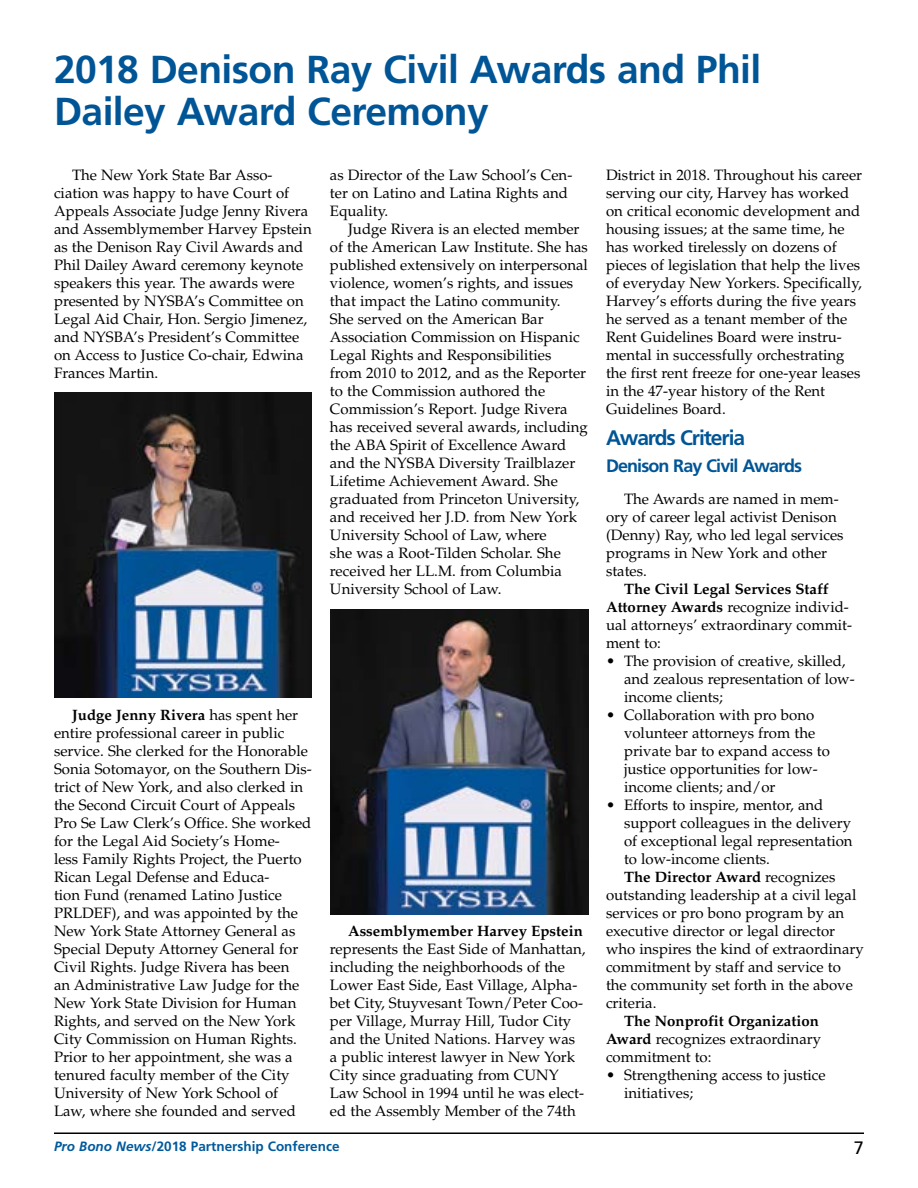
<style>
.page{position:relative;width:918px;height:1188px;background:#fff}
.page>*{position:absolute;margin:0;border:0;box-sizing:border-box;transform-origin:0 0}
.t1{font:700 39px/42px "Frutiger";letter-spacing:-.015em;color:#005596}
.t2{font:700 21px "Frutiger";letter-spacing:-.05em;color:#005596}
.t3{font:700 18px "Frutiger";letter-spacing:-.05em;color:#005596}
.t4{font:18px "Frutiger";color:#000}
.t5{font:15px/18px "Palatino";color:#000}
.t6{font:700 15px "Palatino";color:#000}
.t7{font:700 13.5px "Frutiger";color:#005a9c}
.s1{font-weight:700}
.s2{font-weight:400}
.s3{font-style:italic}
</style>
<div class="page">
<hr style="left:54px;top:1132px;width:810px;height:2px;background:#000">
<img style="left:54px;top:392px;width:258px;height:306px">
<img style="left:330px;top:609px;width:258px;height:306px">
<h1 class="t1" style="left:54px;top:49px;width:709px">2018 Denison Ray Civil Awards and Phil<br>Dailey Award Ceremony</h1>
<p class="t5" style="left:54px;top:166px;width:259px;text-indent:18px">The New York State Bar Asso&shy;ciation was happy to have Court of Appeals Associate Judge Jenny Rivera and Assemblymember Harvey Epstein as the Denison Ray Civil Awards and Phil Dailey Award ceremony keynote speakers this year. The awards were presented by NYSBA’s Committee on Legal Aid Chair, Hon. Sergio Jimenez, and NYSBA’s President’s Committee on Access to Justice Co-chair, Edwina Frances Martin.</p>
<p class="t5" style="left:330px;top:166px;width:244px">as Director of the Law School’s Cen&shy;ter on Latino and Latina Rights and<br>Equality.</p>
<p class="t5" style="left:330px;top:220px;width:260px;text-indent:18px">Judge Rivera is an elected member of the American Law Institute. She has published extensively on interpersonal violence, women’s rights, and issues that impact the Latino community.<br>She served on the American Bar Association Commission on Hispanic Legal Rights and Responsibilities<br>from 2010 to 2012, and as the Reporter to the Commission authored the Commission’s Report. Judge Rivera has received several awards, including the ABA Spirit of Excellence Award and the NYSBA Diversity Trailblazer Lifetime Achievement Award. She graduated from Princeton University, and received her J.D. from New York University School of Law, where<br>she was a Root-Tilden Scholar. She received her LL.M. from Columbia University School of Law.</p>
<p class="t5" style="left:606px;top:166px;width:258px">District in 2018. Throughout his career serving our city, Harvey has worked on critical economic development and housing issues; at the same time, he has worked tirelessly on dozens of pieces of legislation that help the lives of everyday New Yorkers. Specifically, Harvey’s efforts during the five years he served as a tenant member of the Rent Guidelines Board were instru&shy;mental in successfully orchestrating the first rent freeze for one-year leases in the 47-year history of the Rent Guidelines Board.</p>
<h2 class="t2" style="left:606px;top:425px;width:141px">Awards Criteria</h2>
<p class="t3" style="left:606px;top:456px;width:198px">Denison Ray Civil Awards</p>
<p class="t5" style="left:606px;top:490px;width:239px;text-indent:18px">The Awards are named in mem&shy;ory of career legal activist Denison (Denny) Ray, who led legal services programs in New York and other states.</p>
<p class="t5" style="left:606px;top:580px;width:248px;text-indent:18px"><span class="s1">The Civil Legal Services Staff<br>Attorney Awards</span> recognize individ&shy;ual attorneys’ extraordinary commit&shy;ment to:</p>
<p class="t5" style="left:624px;top:652px;width:232px;text-indent:-18px">• The provision of creative, skilled, and zealous representation of low&shy;income clients;</p>
<p class="t5" style="left:624px;top:706px;width:207px;text-indent:-18px">• Collaboration with pro bono volunteer attorneys from the private bar to expand access to justice opportunities for low&shy;income clients; and/or</p>
<p class="t5" style="left:606px;top:796px;width:219px">• Efforts to inspire, mentor, and</p>
<p class="t5" style="left:624px;top:814px;width:229px">support colleagues in the delivery</p>
<p class="t5" style="left:624px;top:832px;width:230px">of exceptional legal representation</p>
<p class="t5" style="left:624px;top:850px;width:148px">to low-income clients.</p>
<p class="t6" style="left:624px;top:868px;width:213px">The Director Award <span class="s2">recognizes</span></p>
<p class="t5" style="left:606px;top:886px;width:252px">outstanding leadership at a civil legal</p>
<p class="t5" style="left:606px;top:904px;width:240px">services or pro bono program by an</p>
<p class="t5" style="left:606px;top:922px;width:231px">executive director or legal director</p>
<p class="t5" style="left:606px;top:940px;width:259px">who inspires the kind of extraordinary</p>
<p class="t5" style="left:606px;top:958px;width:237px">commitment by staff and service to</p>
<p class="t5" style="left:606px;top:976px;width:248px">the community set forth in the above</p>
<p class="t5" style="left:606px;top:994px;width:52px">criteria.</p>
<p class="t5" style="left:606px;top:1012px;width:217px;text-indent:18px"><span class="s1">The Nonprofit Organization<br>Award</span> recognizes extraordinary commitment to:</p>
<p class="t5" style="left:624px;top:1066px;width:203px;text-indent:-18px">• Strengthening access to justice initiatives;</p>
<p class="t5" style="left:54px;top:706px;width:259px;text-indent:18px"><span class="s1">Judge Jenny Rivera</span> has spent her entire professional career in public service. She clerked for the Honorable Sonia Sotomayor, on the Southern Dis&shy;trict of New York, and also clerked in the Second Circuit Court of Appeals Pro Se Law Clerk’s Office. She worked for the Legal Aid Society’s Home-<br>less Family Rights Project, the Puerto Rican Legal Defense and Educa-<br>tion Fund (renamed Latino Justice PRLDEF), and was appointed by the New York State Attorney General as Special Deputy Attorney General for Civil Rights. Judge Rivera has been<br>an Administrative Law Judge for the New York State Division for Human Rights, and served on the New York City Commission on Human Rights.<br>Prior to her appointment, she was a tenured faculty member of the City University of New York School of Law, where she founded and served</p>
<p class="t6" style="left:348px;top:922px;width:236px">Assemblymember Harvey Epstein</p>
<p class="t5" style="left:330px;top:940px;width:257px">represents the East Side of Manhattan, including the neighborhoods of the Lower East Side, East Village, Alpha&shy;bet City, Stuyvesant Town/Peter Coo&shy;per Village, Murray Hill, Tudor City and the United Nations. Harvey was a public interest lawyer in New York City since graduating from CUNY Law School in 1994 until he was elect&shy;ed the Assembly Member of the 74th</p>
<p class="t7" style="left:54px;top:1139px;width:287px"><span class="s3">Pro Bono News</span>/2018 Partnership Conference</p>
<p class="t4" style="left:854px;top:1137px;width:12px">7</p>
</div>
